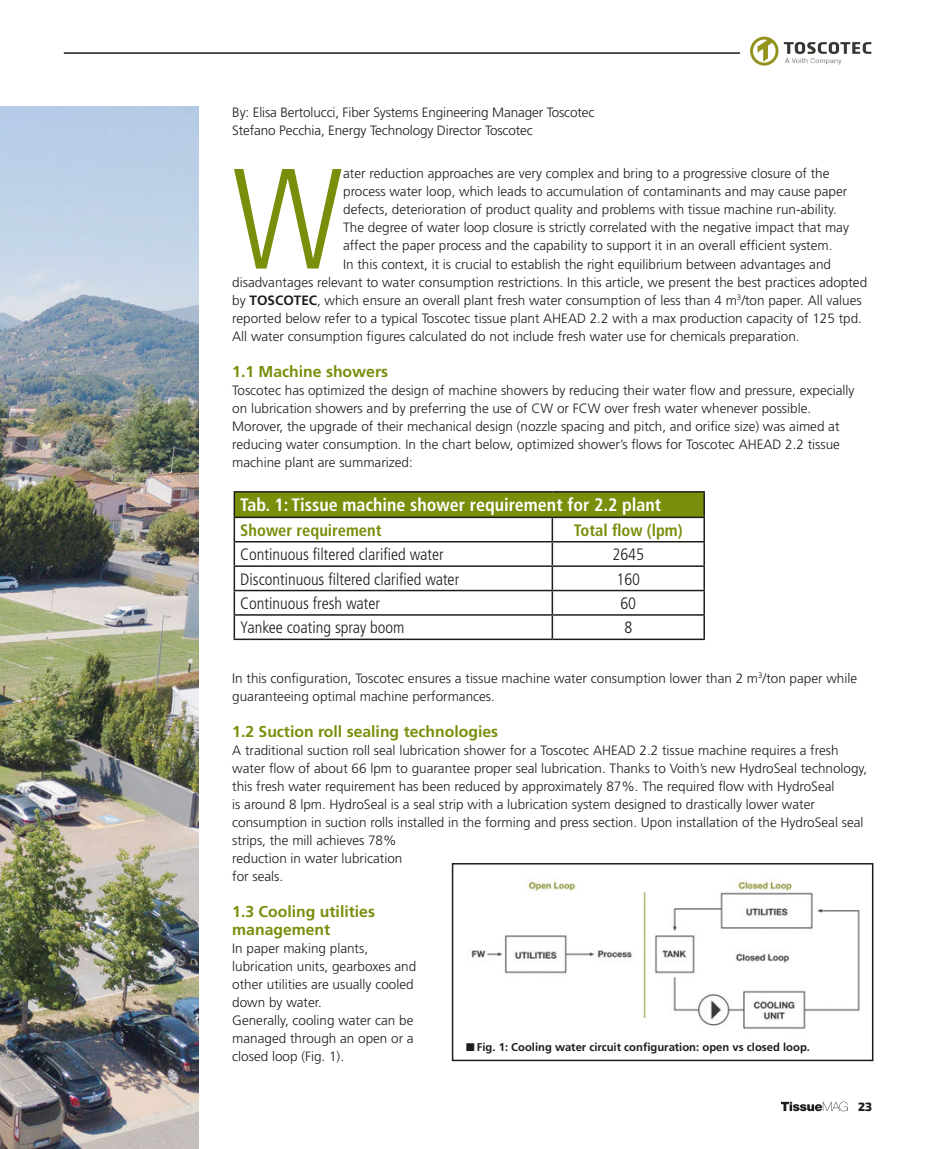
<style>
.page{position:relative;width:936px;height:1149px;background:#fff}
.page>*{position:absolute;margin:0;border:0;box-sizing:border-box;transform-origin:0 0}
.t1{font:300 condensed 142.5px "Frutiger LT Std";color:#798e0b}
.t2{font:700 condensed 18px "Frutiger LT Std";color:#fff}
.t3{font:300 condensed 16.5px "Frutiger LT Std";color:#1d1d1b}
.t4{font:700 condensed 16.5px "Frutiger LT Std";color:#798e0b}
.t5{font:700 15.75px/18px "Frutiger LT Std";color:#798e0b}
.t6{font:300 13.5px/18px "Frutiger LT Std";color:#1d1d1b}
.t7{font:800 12px "Exo 2.0";color:#1d1d1b}
.t8{font:700 11.25px "Frutiger LT Std";color:#1d1d1b}
.s1{font-weight:700}
</style>
<div class="page">
<img style="left:0;top:106px;width:198px;height:1042px">
<svg style="left:781px;top:1101px;width:66px;height:9px"></svg>
<hr style="left:64px;top:52px;width:808px;height:2px;background:#1d1d1b">
<img style="left:740px;top:36px;width:132px;height:30px">
<div style="left:234px;top:491px;width:470px;height:26px;background:#798e0b"></div>
<hr style="left:233px;top:491px;width:319px;height:1px;background:#1d1d1b">
<hr style="left:233px;top:492px;width:2px;height:24px;background:#1d1d1b">
<hr style="left:552px;top:491px;width:153px;height:1px;background:#1d1d1b">
<hr style="left:703px;top:492px;width:2px;height:24px;background:#1d1d1b">
<hr style="left:233px;top:516px;width:319px;height:2px;background:#1d1d1b">
<hr style="left:233px;top:518px;width:2px;height:23px;background:#1d1d1b">
<hr style="left:552px;top:516px;width:153px;height:2px;background:#1d1d1b">
<hr style="left:551px;top:518px;width:2px;height:23px;background:#1d1d1b">
<hr style="left:703px;top:518px;width:2px;height:23px;background:#1d1d1b">
<hr style="left:233px;top:541px;width:319px;height:1px;background:#1d1d1b">
<hr style="left:233px;top:542px;width:2px;height:23px;background:#1d1d1b">
<hr style="left:552px;top:541px;width:153px;height:1px;background:#1d1d1b">
<hr style="left:551px;top:542px;width:2px;height:23px;background:#1d1d1b">
<hr style="left:703px;top:542px;width:2px;height:23px;background:#1d1d1b">
<hr style="left:233px;top:565px;width:319px;height:1px;background:#1d1d1b">
<hr style="left:233px;top:566px;width:2px;height:23px;background:#1d1d1b">
<hr style="left:552px;top:565px;width:153px;height:1px;background:#1d1d1b">
<hr style="left:551px;top:566px;width:2px;height:23px;background:#1d1d1b">
<hr style="left:703px;top:566px;width:2px;height:23px;background:#1d1d1b">
<hr style="left:233px;top:589px;width:319px;height:2px;background:#1d1d1b">
<hr style="left:233px;top:591px;width:2px;height:23px;background:#1d1d1b">
<hr style="left:552px;top:589px;width:153px;height:2px;background:#1d1d1b">
<hr style="left:551px;top:591px;width:2px;height:23px;background:#1d1d1b">
<hr style="left:703px;top:591px;width:2px;height:23px;background:#1d1d1b">
<hr style="left:233px;top:614px;width:319px;height:1px;background:#1d1d1b">
<hr style="left:233px;top:615px;width:2px;height:23px;background:#1d1d1b">
<hr style="left:552px;top:614px;width:153px;height:1px;background:#1d1d1b">
<hr style="left:551px;top:615px;width:2px;height:23px;background:#1d1d1b">
<hr style="left:703px;top:615px;width:2px;height:23px;background:#1d1d1b">
<hr style="left:233px;top:638px;width:319px;height:2px;background:#1d1d1b">
<hr style="left:552px;top:638px;width:153px;height:2px;background:#1d1d1b">
<img style="left:471px;top:880px;width:389px;height:149px">
<div style="left:452px;top:862px;width:421px;height:198px;border:2px solid #1d1d1b"></div>
<p class="t6" style="left:232px;top:103px;width:364px">By: Elisa Bertolucci, Fiber Systems Engineering Manager Toscotec<br>Stefano Pecchia, Energy Technology Director Toscotec</p>
<h1 class="t1" style="left:232px;top:138px;width:112px">W</h1>
<p class="t6" style="left:343px;top:165px;width:488px">ater reduction approaches are very complex and bring to a progressive closure of the</p>
<p class="t6" style="left:343px;top:183px;width:505px">process water loop, which leads to accumulation of contaminants and may cause paper</p>
<p class="t6" style="left:343px;top:201px;width:495px">defects, deterioration of product quality and problems with tissue machine run-ability.</p>
<p class="t6" style="left:343px;top:219px;width:507px">The degree of water loop closure is strictly correlated with the negative impact that may</p>
<p class="t6" style="left:343px;top:237px;width:491px">affect the paper process and the capability to support it in an overall efficient system.</p>
<p class="t6" style="left:343px;top:255px;width:489px">In this context, it is crucial to establish the right equilibrium between advantages and</p>
<p class="t6" style="left:232px;top:273px;width:636px">disadvantages relevant to water consumption restrictions. In this article, we present the best practices adopted</p>
<p class="t6" style="left:232px;top:291px;width:631px">by <span class="s1">TOSCOTEC</span>, which ensure an overall plant fresh water consumption of less than 4 m<sup>3</sup>/ton paper. All values</p>
<p class="t6" style="left:232px;top:309px;width:631px">reported below refer to a typical Toscotec tissue plant AHEAD 2.2 with a max production capacity of 125 tpd.</p>
<p class="t6" style="left:232px;top:327px;width:569px">All water consumption figures calculated do not include fresh water use for chemicals preparation.</p>
<p class="t5" style="left:232px;top:362px;width:157px">1.1 Machine showers</p>
<p class="t6" style="left:232px;top:381px;width:623px">Toscotec has optimized the design of machine showers by reducing their water flow and pressure, expecially on lubrication showers and by preferring the use of CW or FCW over fresh water whenever possible.<br>Morover, the upgrade of their mechanical design (nozzle spacing and pitch, and orifice size) was aimed at reducing water consumption. In the chart below, optimized shower’s flows for Toscotec AHEAD 2.2 tissue machine plant are summarized:</p>
<h2 class="t2" style="left:240px;top:494px;width:422px">Tab. 1: Tissue machine shower requirement for 2.2 plant</h2>
<p class="t4" style="left:240px;top:520px;width:143px">Shower requirement</p>
<p class="t4" style="left:574px;top:520px;width:110px">Total flow (lpm)</p>
<p class="t3" style="left:240px;top:545px;width:205px">Continuous filtered clarified water</p>
<p class="t3" style="left:612px;top:545px;width:33px">2645</p>
<p class="t3" style="left:240px;top:569px;width:220px">Discontinuous filtered clarified water</p>
<p class="t3" style="left:616px;top:569px;width:25px">160</p>
<p class="t3" style="left:240px;top:593px;width:141px">Continuous fresh water</p>
<p class="t3" style="left:620px;top:593px;width:17px">60</p>
<p class="t3" style="left:240px;top:618px;width:166px">Yankee coating spray boom</p>
<p class="t3" style="left:624px;top:618px;width:9px">8</p>
<p class="t6" style="left:232px;top:669px;width:626px">In this configuration, Toscotec ensures a tissue machine water consumption lower than 2 m<sup>3</sup>/ton paper while guaranteeing optimal machine performances.</p>
<p class="t5" style="left:232px;top:722px;width:267px">1.2 Suction roll sealing technologies</p>
<p class="t6" style="left:232px;top:741px;width:636px">A traditional suction roll seal lubrication shower for a Toscotec AHEAD 2.2 tissue machine requires a fresh water flow of about 66 lpm to guarantee proper seal lubrication. Thanks to Voith’s new HydroSeal technology, this fresh water requirement has been reduced by approximately 87%. The required flow with HydroSeal<br>is around 8 lpm. HydroSeal is a seal strip with a lubrication system designed to drastically lower water consumption in suction rolls installed in the forming and press section. Upon installation of the HydroSeal seal strips, the mill achieves 78%<br>reduction in water lubrication<br>for seals.</p>
<p class="t5" style="left:232px;top:902px;width:144px">1.3 Cooling utilities management</p>
<p class="t6" style="left:232px;top:939px;width:185px">In paper making plants, lubrication units, gearboxes and other utilities are usually cooled down by water.<br>Generally, cooling water can be managed through an open or a closed loop (Fig. 1).</p>
<p class="t8" style="left:466px;top:1040px;width:345px">■ Fig. 1: Cooling water circuit configuration: open vs closed loop.</p>
<p class="t7" style="left:858px;top:1098px;width:15px">23</p>
</div>
